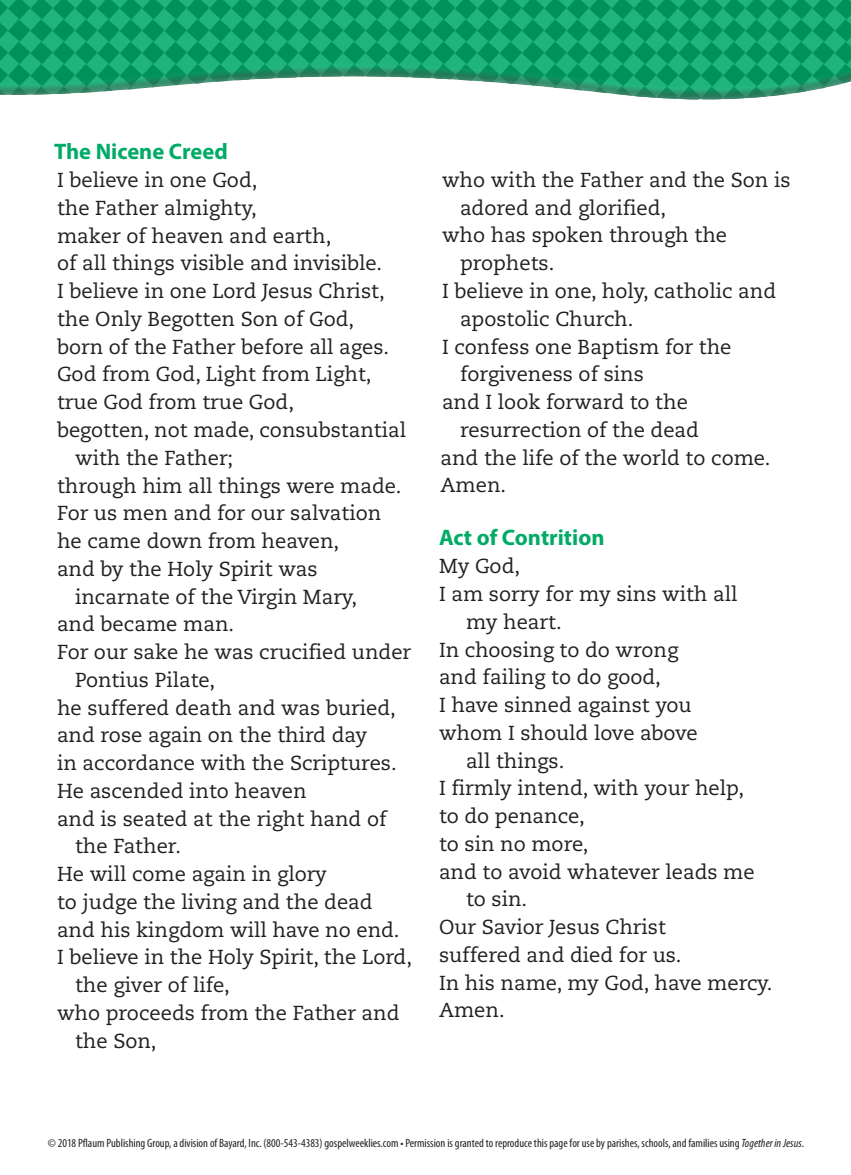
<style>
.page{position:relative;width:851px;height:1175px;background:#fff}
.page>*{position:absolute;margin:0;border:0;box-sizing:border-box;transform-origin:0 0}
.t1{font:700 22.5px "Myriad Pro";color:#00ab66}
.t2{font:20.25px "Caecilia LT Std";color:#231f20}
.t3{font:condensed 12px "Myriad Pro";color:#231f20}
.s1{font-style:italic}
</style>
<div class="page">
<div style="left:0;top:0;width:850px;height:100px;background:#231f20;opacity:.3"></div>
<p class="t1" style="left:54px;top:137px;width:175px">The Nicene Creed</p>
<p class="t2" style="left:57px;top:168px;width:202px">I believe in one God,</p>
<p class="t2" style="left:57px;top:196px;width:201px">the Father almighty,</p>
<p class="t2" style="left:57px;top:224px;width:276px">maker of heaven and earth,</p>
<p class="t2" style="left:57px;top:252px;width:326px">of all things visible and invisible.</p>
<p class="t2" style="left:57px;top:279px;width:329px">I believe in one Lord Jesus Christ,</p>
<p class="t2" style="left:57px;top:307px;width:298px">the Only Begotten Son of God,</p>
<p class="t2" style="left:57px;top:335px;width:334px">born of the Father before all ages.</p>
<p class="t2" style="left:57px;top:363px;width:316px">God from God, Light from Light,</p>
<p class="t2" style="left:57px;top:390px;width:238px">true God from true God,</p>
<p class="t2" style="left:57px;top:418px;width:350px">begotten, not made, consubstantial</p>
<p class="t2" style="left:75px;top:446px;width:160px">with the Father;</p>
<p class="t2" style="left:57px;top:474px;width:346px">through him all things were made.</p>
<p class="t2" style="left:57px;top:501px;width:326px">For us men and for our salvation</p>
<p class="t2" style="left:57px;top:529px;width:284px">he came down from heaven,</p>
<p class="t2" style="left:57px;top:557px;width:262px">and by the Holy Spirit was</p>
<p class="t2" style="left:75px;top:585px;width:283px">incarnate of the Virgin Mary,</p>
<p class="t2" style="left:57px;top:612px;width:179px">and became man.</p>
<p class="t2" style="left:57px;top:640px;width:356px">For our sake he was crucified under</p>
<p class="t2" style="left:75px;top:668px;width:142px">Pontius Pilate,</p>
<p class="t2" style="left:57px;top:695px;width:340px">he suffered death and was buried,</p>
<p class="t2" style="left:57px;top:723px;width:311px">and rose again on the third day</p>
<p class="t2" style="left:57px;top:751px;width:341px">in accordance with the Scriptures.</p>
<p class="t2" style="left:57px;top:779px;width:251px">He ascended into heaven</p>
<p class="t2" style="left:57px;top:806px;width:331px">and is seated at the right hand of</p>
<p class="t2" style="left:75px;top:834px;width:108px">the Father.</p>
<p class="t2" style="left:57px;top:862px;width:271px">He will come again in glory</p>
<p class="t2" style="left:57px;top:890px;width:317px">to judge the living and the dead</p>
<p class="t2" style="left:57px;top:917px;width:344px">and his kingdom will have no end.</p>
<p class="t2" style="left:57px;top:945px;width:356px">I believe in the Holy Spirit, the Lord,</p>
<p class="t2" style="left:75px;top:973px;width:156px">the giver of life,</p>
<p class="t2" style="left:57px;top:1001px;width:344px">who proceeds from the Father and</p>
<p class="t2" style="left:75px;top:1028px;width:83px">the Son,</p>
<p class="t2" style="left:442px;top:168px;width:350px">who with the Father and the Son is</p>
<p class="t2" style="left:460px;top:196px;width:208px">adored and glorified,</p>
<p class="t2" style="left:442px;top:224px;width:286px">who has spoken through the</p>
<p class="t2" style="left:460px;top:251px;width:96px">prophets.</p>
<p class="t2" style="left:442px;top:279px;width:335px">I believe in one, holy, catholic and</p>
<p class="t2" style="left:460px;top:307px;width:175px">apostolic Church.</p>
<p class="t2" style="left:442px;top:335px;width:291px">I confess one Baptism for the</p>
<p class="t2" style="left:460px;top:362px;width:185px">forgiveness of sins</p>
<p class="t2" style="left:442px;top:390px;width:247px">and I look forward to the</p>
<p class="t2" style="left:460px;top:418px;width:240px">resurrection of the dead</p>
<p class="t2" style="left:440px;top:446px;width:331px">and the life of the world to come.</p>
<p class="t2" style="left:440px;top:473px;width:67px">Amen.</p>
<p class="t1" style="left:439px;top:523px;width:167px">Act of Contrition</p>
<p class="t2" style="left:439px;top:554px;width:83px">My God,</p>
<p class="t2" style="left:439px;top:582px;width:300px">I am sorry for my sins with all</p>
<p class="t2" style="left:466px;top:610px;width:97px">my heart.</p>
<p class="t2" style="left:439px;top:637px;width:241px">In choosing to do wrong</p>
<p class="t2" style="left:439px;top:665px;width:223px">and failing to do good,</p>
<p class="t2" style="left:439px;top:693px;width:254px">I have sinned against you</p>
<p class="t2" style="left:439px;top:721px;width:260px">whom I should love above</p>
<p class="t2" style="left:466px;top:748px;width:100px">all things.</p>
<p class="t2" style="left:439px;top:776px;width:306px">I firmly intend, with your help,</p>
<p class="t2" style="left:439px;top:804px;width:147px">to do penance,</p>
<p class="t2" style="left:439px;top:832px;width:151px">to sin no more,</p>
<p class="t2" style="left:439px;top:859px;width:317px">and to avoid whatever leads me</p>
<p class="t2" style="left:466px;top:887px;width:63px">to sin.</p>
<p class="t2" style="left:439px;top:915px;width:228px">Our Savior Jesus Christ</p>
<p class="t2" style="left:439px;top:943px;width:244px">suffered and died for us.</p>
<p class="t2" style="left:439px;top:970px;width:335px">In his name, my God, have mercy.</p>
<p class="t2" style="left:439px;top:998px;width:67px">Amen.</p>
<p class="t3" style="left:48px;top:1136px;width:757px">© 2018 Pflaum Publishing Group, a division of Bayard, Inc. (800-543-4383) gospelweeklies.com • Permission is granted to reproduce this page for use by parishes, schools, and families using <span class="s1">Together in Jesus</span>.</p>
</div>
